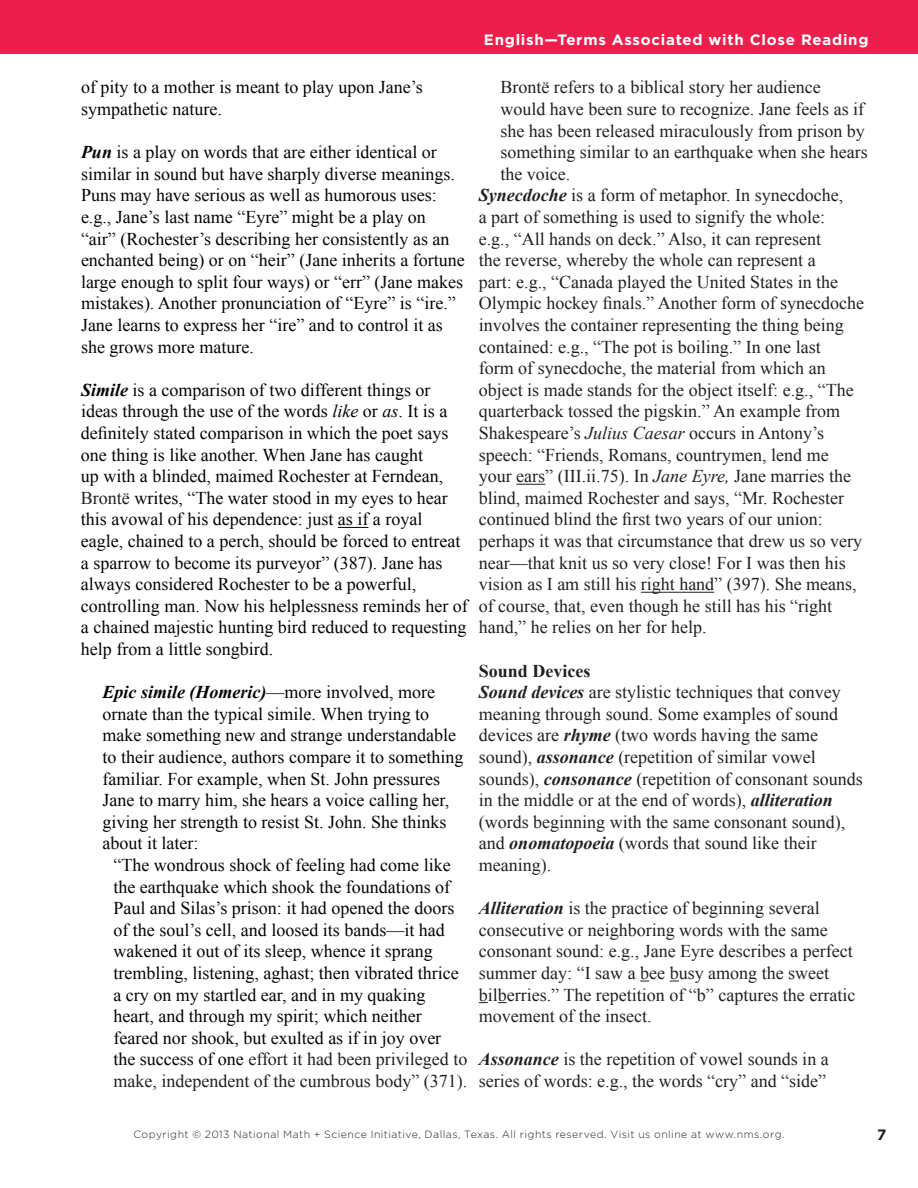
<style>
.page{position:relative;width:918px;height:1188px;background:#fff}
.page>*{position:absolute;margin:0;border:0;box-sizing:border-box;transform-origin:0 0}
.t1{font:18px/21.6px "Times New Roman";color:#040503}
.t2{font:18px/21.6px "Times New Roman";color:#231f20}
.t3{font:700 15px "Gotham";letter-spacing:.05em;color:#fff}
.t4{font:700 15px "Gotham";color:#231f20}
.t5{font:300 10.5px "Gotham";letter-spacing:.045em;color:#231f20}
.s1{font-weight:700;font-style:italic}
.s2{font-style:italic}
.s3{color:#231f20}
.s4{font-weight:700}
</style>
<div class="page">
<div style="left:0;top:0;width:918px;height:54px;background:#ed1e4c"></div>
<hr style="left:338px;top:527px;width:30px;height:1px;background:#040503">
<svg style="left:516px;top:484px;width:29px;height:1px"></svg>
<hr style="left:641px;top:592px;width:73px;height:1px;background:#231f20">
<p class="t3" style="left:484px;top:30px;width:386px">English—Terms Associated with Close Reading</p>
<p class="t1" style="left:81px;top:76px;width:343px">of pity to a mother is meant to play upon Jane’s sympathetic nature.</p>
<p class="t1" style="left:81px;top:141px;width:385px"><span class="s1">Pun</span> is a play on words that are either identical or similar in sound but have sharply diverse meanings.<br>Puns may have serious as well as humorous uses: e.g., Jane’s last name “Eyre” might be a play on “air” (Rochester’s describing her consistently as an enchanted being) or on “heir” (Jane inherits a fortune large enough to split four ways) or “err” (Jane makes mistakes). Another pronunciation of “Eyre” is “ire.” Jane learns to express her “ire” and to control it as she grows more mature.</p>
<p class="t1" style="left:81px;top:379px;width:388px"><span class="s1">Simile</span> is a comparison of two different things or ideas through the use of the words <span class="s2">like</span> or <span class="s2">as</span>. It is a definitely stated comparison in which the poet says one thing is like another. When Jane has caught<br>up with a blinded, maimed Rochester at Ferndean, <span class="s3">Brontë</span> writes, “The water stood in my eyes to hear this avowal of his dependence: just as if a royal eagle, chained to a perch, should be forced to entreat a sparrow to become its purveyor” (387). Jane has always considered Rochester to be a powerful, controlling man. Now his helplessness reminds her of a chained majestic hunting bird reduced to requesting help from a little songbird.</p>
<p class="t1" style="left:103px;top:681px;width:362px"><span class="s1">Epic simile (Homeric)</span><span class="s3">—</span>more involved, more ornate than the typical simile. When trying to make something new and strange understandable to their audience, authors compare it to something familiar. For example, when St. John pressures Jane to marry him, she hears a voice calling her, giving her strength to resist St. John. She thinks about it later:</p>
<p class="t1" style="left:113px;top:854px;width:356px">“The wondrous shock of feeling had come like the earthquake which shook the foundations of Paul and Silas’s prison: it had opened the doors of the soul’s cell, and loosed its bands<span class="s3">—</span>it had wakened it out of its sleep, whence it sprang trembling, listening, aghast; then vibrated thrice a cry on my startled ear, and in my quaking heart, and through my spirit; which neither feared nor shook, but exulted as if in joy over the success of one <span class="s3">effort it had been privileged to make, independent of the cumbrous body” (371).</span></p>
<p class="t2" style="left:500px;top:76px;width:322px">Brontë refers to a biblical story her audience</p>
<p class="t2" style="left:500px;top:98px;width:365px">would have been sure to recognize. Jane feels as if</p>
<p class="t2" style="left:500px;top:120px;width:366px">she has been released miraculously from prison by</p>
<p class="t2" style="left:500px;top:141px;width:369px">something similar to an earthquake when she hears</p>
<p class="t2" style="left:500px;top:163px;width:71px">the voice.</p>
<p class="t2" style="left:479px;top:184px;width:366px"><span class="s1">Synecdoche</span> is a form of metaphor. In synecdoche,</p>
<p class="t2" style="left:479px;top:206px;width:348px">a part of something is used to signify the whole:</p>
<p class="t2" style="left:479px;top:228px;width:344px">e.g., “All hands on deck.” Also, it can represent</p>
<p class="t2" style="left:479px;top:249px;width:338px">the reverse, whereby the whole can represent a</p>
<p class="t2" style="left:479px;top:271px;width:361px">part: e.g., “Canada played the United States in the</p>
<p class="t2" style="left:479px;top:292px;width:387px">Olympic hockey finals.” Another form of synecdoche</p>
<p class="t2" style="left:479px;top:314px;width:366px">involves the container representing the thing being</p>
<p class="t2" style="left:479px;top:336px;width:343px">contained: e.g., “The pot is boiling.” In one last</p>
<p class="t2" style="left:479px;top:357px;width:348px">form of synecdoche, the material from which an</p>
<p class="t2" style="left:479px;top:379px;width:376px">object is made stands for the object itself: e.g., “The</p>
<p class="t2" style="left:479px;top:400px;width:363px">quarterback tossed the pigskin.” An example from</p>
<p class="t2" style="left:479px;top:422px;width:347px">Shakespeare’s <span class="s2">Julius Caesar</span> occurs in Antony’s</p>
<p class="t2" style="left:479px;top:444px;width:351px">speech: “Friends, Romans, countrymen, lend me</p>
<p class="t2" style="left:479px;top:465px;width:374px">your ears” (III.ii.75). In <span class="s2">Jane Eyre,</span> Jane marries the</p>
<p class="t2" style="left:479px;top:487px;width:367px">blind, maimed Rochester and says, “Mr. Rochester</p>
<p class="t2" style="left:479px;top:508px;width:345px">continued blind the first two years of our union:</p>
<p class="t2" style="left:479px;top:530px;width:385px">perhaps it was that circumstance that drew us so very</p>
<p class="t2" style="left:479px;top:552px;width:368px">near—that knit us so very close! For I was then his</p>
<p class="t2" style="left:479px;top:573px;width:379px">vision as I am still his right hand” (397). She means,</p>
<p class="t2" style="left:479px;top:595px;width:355px">of course, that, even though he still has his “right</p>
<p class="t2" style="left:479px;top:616px;width:229px">hand,” he relies on her for help.</p>
<p class="t2" style="left:479px;top:660px;width:385px"><span class="s4">Sound Devices<br></span><span class="s1">Sound devices</span> are stylistic techniques that convey meaning through sound. Some examples of sound devices are <span class="s1">rhyme</span> (two words having the same sound), <span class="s1">assonance</span> (repetition of similar vowel sounds), <span class="s1">consonance</span> (repetition of consonant sounds in the middle or at the end of words), <span class="s1">alliteration </span>(words beginning with the same consonant sound), and <span class="s1">onomatopoeia</span> (words that sound like their meaning).</p>
<p class="t2" style="left:479px;top:897px;width:378px"><span class="s1">Alliteration</span> is the practice of beginning several consecutive or neighboring words with the same consonant sound: e.g., Jane Eyre describes a perfect summer day: “I saw a bee busy among the sweet bilberries.” The repetition of “b” captures the erratic movement of the insect.</p>
<p class="t2" style="left:479px;top:1048px;width:351px"><span class="s1">Assonance</span> is the repetition of vowel sounds in a series of words: e.g., the words “cry” and “side”</p>
<p class="t5" style="left:133px;top:1128px;width:653px">Copyright © 2013 National Math + Science Initiative, Dallas, Texas. All rights reserved. Visit us online at www.nms.org.</p>
<p class="t4" style="left:877px;top:1125px;width:11px">7</p>
</div>
